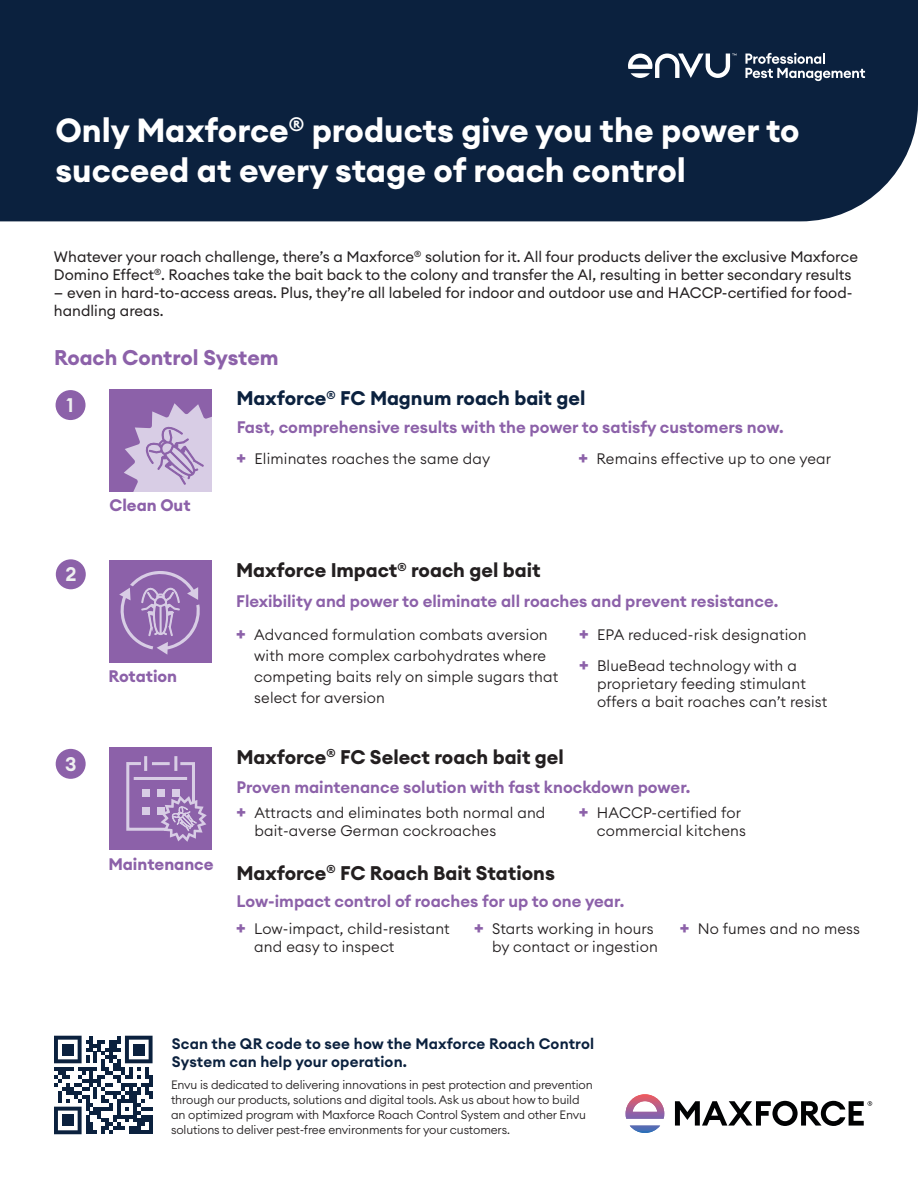
<style>
.page{position:relative;width:918px;height:1188px;background:#fff}
.page>*{position:absolute;margin:0;border:0;box-sizing:border-box;transform-origin:0 0}
.t1{font:700 33px/39.6px "Euclid Circular A";color:#fff}
.t2{font:700 21px "Euclid Circular A";color:#8c61a9}
.t3{font:700 19.5px "Euclid Circular A";color:#231f20}
.t4{font:700 19.5px "Euclid Circular A";color:#0b213e}
.t5{font:600 19.35px "Euclid Circular A";color:#eff0f0}
.t6{font:600 16.5px "Euclid Circular A";color:#8c61a9}
.t7{font:700 16.5px "Euclid Circular A";color:#8c61a9}
.t8{font:300 15px/18px "Euclid Circular A";letter-spacing:.01em;color:#231f20}
.t9{font:15px/18px "Euclid Circular A";color:#231f20}
.t10{font:600 15px/18px "Euclid Circular A";letter-spacing:.01em;color:#0b213e}
.t11{font:300 12px/15px "Euclid Circular A";letter-spacing:-.01em;color:#231f20}
.s1{font-weight:700;font-size:19.5px;color:#8c61a9}
</style>
<div class="page">
<div style="left:0;top:0;width:918px;height:221px;background:#0b213e"></div>
<div style="left:109px;top:390px;width:103px;height:102px;background:#8c61a9"></div>
<svg style="left:124px;top:403px;width:88px;height:89px"></svg>
<div style="left:109px;top:560px;width:103px;height:103px;background:#8c61a9"></div>
<svg style="left:119px;top:571px;width:81px;height:84px"></svg>
<div style="left:109px;top:747px;width:103px;height:102px;background:#8c61a9"></div>
<svg style="left:126px;top:756px;width:81px;height:86px"></svg>
<div style="left:56px;top:559px;width:30px;height:30px;background:#8c61a9;border-radius:50%"></div>
<div style="left:56px;top:749px;width:30px;height:30px;background:#8c61a9;border-radius:50%"></div>
<div style="left:56px;top:390px;width:30px;height:30px;background:#8c61a9;border-radius:50%"></div>
<svg style="left:675px;top:1101px;width:197px;height:25px"></svg>
<svg style="left:626px;top:1094px;width:38px;height:39px"></svg>
<svg style="left:745px;top:53px;width:120px;height:28px;background:#4b5b71"></svg>
<svg style="left:628px;top:54px;width:108px;height:24px"></svg>
<svg style="left:54px;top:1036px;width:99px;height:98px"></svg>
<h1 class="t1" style="left:56px;top:111px;width:746px">Only Maxforce<sup>®</sup> products give you the power to succeed at every stage of roach control</h1>
<p class="t9" style="left:54px;top:248px;width:806px">Whatever your roach challenge, there’s a Maxforce<sup>®</sup> solution for it. All four products deliver the exclusive Maxforce<br>Domino Effect<sup>®</sup>. Roaches take the bait back to the colony and transfer the AI, resulting in better secondary results</p>
<p class="t9" style="left:54px;top:284px;width:800px">— even in hard-to-access areas. Plus, they’re all labeled for indoor and outdoor use and HACCP-certified for food&shy;handling areas.</p>
<h2 class="t2" style="left:54px;top:344px;width:226px">Roach Control System</h2>
<p class="t5" style="left:66px;top:392px;width:9px">1</p>
<p class="t5" style="left:65px;top:562px;width:13px">2</p>
<p class="t5" style="left:65px;top:751px;width:13px">3</p>
<h3 class="t4" style="left:237px;top:385px;width:351px">Maxforce<sup>®</sup> FC Magnum roach bait gel</h3>
<p class="t6" style="left:237px;top:417px;width:548px">Fast, comprehensive results with the power to satisfy customers now.</p>
<p class="t7" style="left:110px;top:495px;width:83px">Clean Out</p>
<p class="t7" style="left:109px;top:666px;width:70px">Rotation</p>
<p class="t7" style="left:109px;top:854px;width:107px">Maintenance</p>
<p class="t8" style="left:237px;top:450px;width:255px"><span class="s1">+</span> Eliminates roaches the same day</p>
<p class="t8" style="left:579px;top:450px;width:254px"><span class="s1">+</span> Remains effective up to one year</p>
<h3 class="t3" style="left:236px;top:558px;width:306px">Maxforce Impact<sup>®</sup> roach gel bait</h3>
<p class="t6" style="left:236px;top:591px;width:544px">Flexibility and power to eliminate all roaches and prevent resistance.</p>
<p class="t8" style="left:254px;top:623px;width:306px;line-height:21px;text-indent:-18px"><span class="s1">+</span> Advanced formulation combats aversion with more complex carbohydrates where competing baits rely on simple sugars that select for aversion</p>
<p class="t8" style="left:579px;top:620px;width:229px;line-height:30.8px"><span class="s1">+</span> EPA reduced-risk designation <span class="s1">+</span> BlueBead technology with a</p>
<p class="t8" style="left:597px;top:675px;width:232px">proprietary feeding stimulant offers a bait roaches can’t resist</p>
<h3 class="t3" style="left:237px;top:744px;width:329px">Maxforce<sup>®</sup> FC Select roach bait gel</h3>
<p class="t6" style="left:237px;top:776px;width:456px">Proven maintenance solution with fast knockdown power.</p>
<p class="t8" style="left:255px;top:804px;width:292px;text-indent:-18px"><span class="s1">+</span> Attracts and eliminates both normal and bait-averse German cockroaches</p>
<p class="t8" style="left:597px;top:804px;width:151px;text-indent:-18px"><span class="s1">+</span> HACCP-certified for commercial kitchens</p>
<h3 class="t3" style="left:237px;top:860px;width:320px">Maxforce<sup>®</sup> FC Roach Bait Stations</h3>
<p class="t6" style="left:237px;top:891px;width:389px">Low-impact control of roaches for up to one year.</p>
<p class="t8" style="left:254px;top:919px;width:197px;text-indent:-18px"><span class="s1">+</span> Low-impact, child-resistant and easy to inspect</p>
<p class="t8" style="left:474px;top:920px;width:185px;text-align:right"><span class="s1">+</span> Starts working in hours by contact or ingestion</p>
<p class="t8" style="left:680px;top:919px;width:182px"><span class="s1">+</span> No fumes and no mess</p>
<p class="t10" style="left:172px;top:1034px;width:424px">Scan the QR code to see how the Maxforce Roach Control<br>System can help your operation.</p>
<p class="t11" style="left:171px;top:1077px;width:423px">Envu is dedicated to delivering innovations in pest protection and prevention through our products, solutions and digital tools. Ask us about how to build an optimized program with Maxforce Roach Control System and other Envu solutions to deliver pest-free environments for your customers.</p>
</div>
